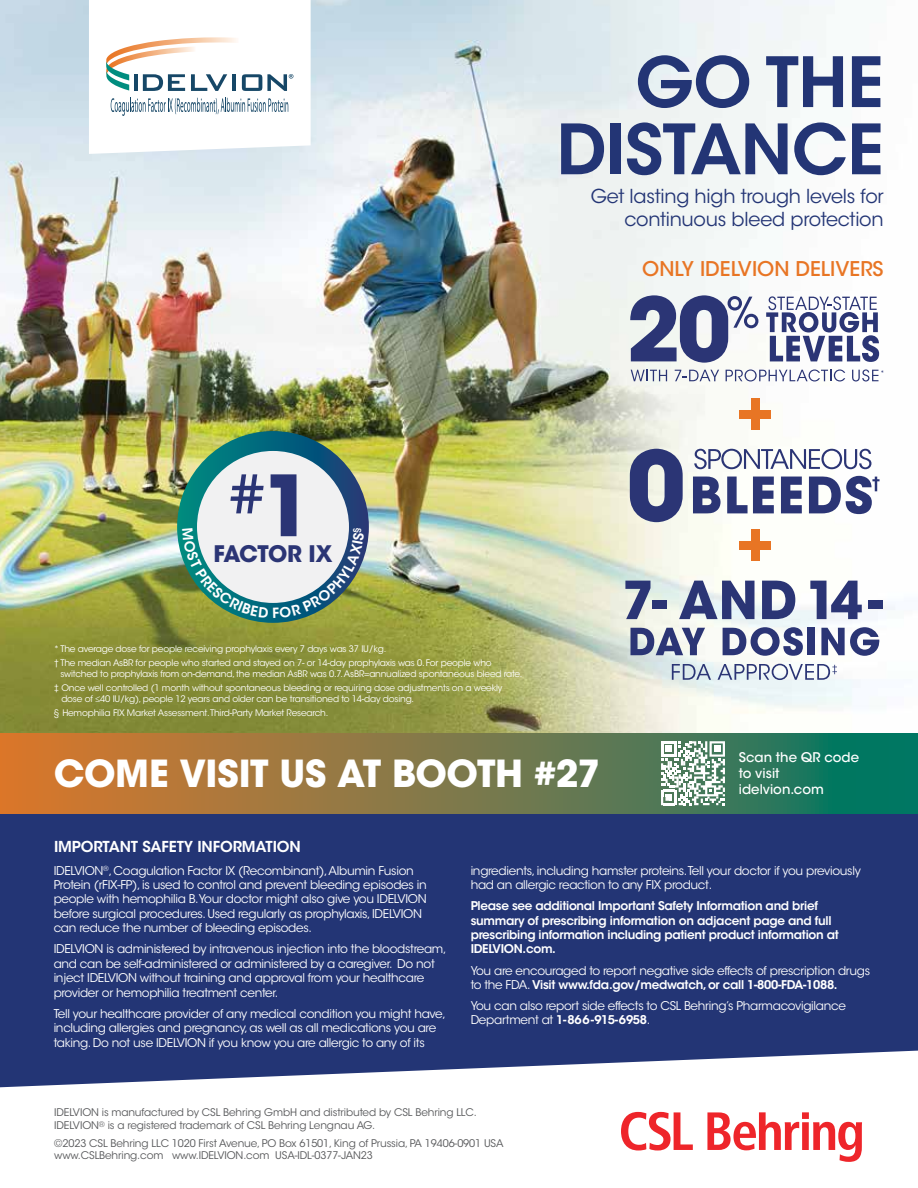
<style>
.page{position:relative;width:918px;height:1188px;background:#fff}
.page>*{position:absolute;margin:0;border:0;box-sizing:border-box;transform-origin:0 0}
.t1{font:600 68.7px/67.2px "ITC Avant Garde Std";letter-spacing:-.01em;color:#233575;text-align:right}
.t2{font:500 61.5px "ITC Avant Garde Std";color:#2b3575}
.t3{font:700 37.05px "ITC Avant Garde Std";letter-spacing:-.015em;color:#fff}
.t4{font:700 22.65px "ITC Avant Garde Std";letter-spacing:-.025em;color:#2b3575}
.t5{font:500 20.25px "ITC Avant Garde Std";color:#e87524}
.t6{font:19.2px/23.7px "ITC Avant Garde Std";letter-spacing:-.01em;color:#233575;text-align:right}
.t7{font:600 15px "ITC Avant Garde Std";letter-spacing:-.01em;color:#fff}
.t8{font:500 13.35px/15.9px "ITC Avant Garde Std";color:#fff}
.t9{font:12px/14.4px "ITC Avant Garde Std";letter-spacing:-.025em;color:#fff}
.t10{font:600 12px/14.4px "ITC Avant Garde Std";letter-spacing:-.025em;color:#fff}
.t11{font:10.5px/12.6px "ITC Avant Garde Std";letter-spacing:-.01em;color:#58595b}
.t12{font:9px/14.4px "ITC Avant Garde Std";letter-spacing:-.02em;color:#fff}
.s1{font-weight:700;font-size:83.55px}
.s2{font-weight:600}
.s3{font-size:7.5px}
</style>
<div class="page">
<img style="left:0;top:0;width:895px;height:733px">
<div style="left:0;top:743px;width:918px;height:445px;background:#233575"></div>
<svg style="left:0;top:733px;width:918px;height:80px;background:#787848"></svg>
<svg style="left:0;top:1051px;width:918px;height:137px;background:#dfe2eb"></svg>
<svg style="left:621px;top:1112px;width:72px;height:39px;background:#f7a3a6"></svg>
<svg style="left:707px;top:1112px;width:155px;height:50px;background:#f8adaf"></svg>
<svg style="left:661px;top:741px;width:64px;height:64px;background:#adc3b5"></svg>
<svg style="left:89px;top:0;width:222px;height:154px"></svg>
<svg style="left:766px;top:296px;width:113px;height:66px"></svg>
<svg style="left:630px;top:295px;width:128px;height:68px"></svg>
<svg style="left:631px;top:370px;width:36px;height:11px"></svg>
<svg style="left:675px;top:370px;width:44px;height:11px"></svg>
<svg style="left:726px;top:369px;width:119px;height:13px"></svg>
<svg style="left:852px;top:369px;width:32px;height:13px"></svg>
<svg style="left:630px;top:449px;width:53px;height:73px;background:#687098"></svg>
<svg style="left:693px;top:477px;width:28px;height:36px"></svg>
<svg style="left:727px;top:477px;width:47px;height:36px"></svg>
<svg style="left:781px;top:477px;width:21px;height:36px"></svg>
<svg style="left:809px;top:476px;width:71px;height:38px"></svg>
<svg style="left:694px;top:449px;width:177px;height:20px"></svg>
<svg style="left:625px;top:581px;width:26px;height:38px"></svg>
<div style="left:653px;top:600px;width:14px;height:8px;background:#2b3575"></div>
<svg style="left:679px;top:581px;width:76px;height:38px"></svg>
<svg style="left:762px;top:581px;width:33px;height:38px"></svg>
<svg style="left:810px;top:581px;width:52px;height:38px"></svg>
<div style="left:868px;top:600px;width:15px;height:8px;background:#2b3575"></div>
<svg style="left:630px;top:628px;width:75px;height:27px"></svg>
<svg style="left:723px;top:627px;width:80px;height:29px"></svg>
<div style="left:808px;top:628px;width:7px;height:27px;background:#2b3575"></div>
<svg style="left:821px;top:627px;width:58px;height:29px"></svg>
<svg style="left:672px;top:664px;width:39px;height:16px"></svg>
<svg style="left:718px;top:664px;width:119px;height:16px"></svg>
<div style="left:751px;top:399px;width:9px;height:31px;background:#e87524"></div>
<div style="left:740px;top:410px;width:31px;height:9px;background:#e87524"></div>
<div style="left:751px;top:530px;width:9px;height:31px;background:#e87524"></div>
<div style="left:740px;top:541px;width:31px;height:9px;background:#e87524"></div>
<svg style="left:177px;top:431px;width:192px;height:192px"></svg>
<h1 class="t1" style="left:556px;top:48px;width:329px">GO THE<br>DISTANCE</h1>
<h3 class="t6" style="left:591px;top:184px;width:294px">Get lasting high trough levels for continuous bleed protection</h3>
<h3 class="t5" style="left:642px;top:257px;width:243px">ONLY IDELVION DELIVERS</h3>
<h2 class="t2" style="left:229px;top:456px;width:86px">#<span class="s1">1</span></h2>
<h3 class="t4" style="left:213px;top:539px;width:121px">FACTOR IX</h3>
<p class="t12" style="left:54px;top:641px;width:440px">* The average dose for people receiving prophylaxis every 7 days was 37 IU/kg.<br>† The median AsBR for people who started and stayed on 7- or 14-day prophylaxis was 0. For people who</p>
<p class="t12" style="left:54px;top:666px;width:470px;text-indent:7px">switched to prophylaxis from on-demand, the median AsBR was 0.7. AsBR=annualized spontaneous bleed rate. ‡ Once well controlled (1 month without spontaneous bleeding or requiring dose adjustments on a weekly</p>
<p class="t12" style="left:54px;top:692px;width:362px;text-indent:8px">dose of ≤40 IU/kg), people 12 years and older can be transitioned to 14-day dosing. § Hemophilia FIX Market Assessment.Third-Party Market Research.</p>
<h3 class="t3" style="left:54px;top:749px;width:548px">COME VISIT US AT BOOTH #27</h3>
<p class="t8" style="left:739px;top:749px;width:122px">Scan the QR code to visit idelvion.com</p>
<p class="t7" style="left:54px;top:837px;width:248px">IMPORTANT SAFETY INFORMATION</p>
<p class="t9" style="left:54px;top:863px;width:375px">IDELVION<sup>®</sup>, Coagulation Factor IX (Recombinant), Albumin Fusion Protein (rFIX-FP), is used to control and prevent bleeding episodes in people with hemophilia B.Your doctor might also give you IDELVION before surgical procedures. Used regularly as prophylaxis, IDELVION can reduce the number of bleeding episodes.</p>
<p class="t9" style="left:54px;top:942px;width:394px">IDELVION is administered by intravenous injection into the bloodstream, and can be self-administered or administered by a caregiver. Do not inject IDELVION without training and approval from your healthcare provider or hemophilia treatment center.</p>
<p class="t9" style="left:54px;top:1006px;width:394px">Tell your healthcare provider of any medical condition you might have, including allergies and pregnancy, as well as all medications you are taking. Do not use IDELVION if you know you are allergic to any of its</p>
<p class="t9" style="left:471px;top:863px;width:392px">ingredients, including hamster proteins.Tell your doctor if you previously had an allergic reaction to any FIX product.</p>
<p class="t10" style="left:471px;top:899px;width:370px">Please see additional Important Safety Information and brief summary of prescribing information on adjacent page and full prescribing information including patient product information at IDELVION.com.</p>
<p class="t9" style="left:471px;top:963px;width:401px">You are encouraged to report negative side effects of prescription drugs to the FDA. <span class="s2">Visit www.fda.gov/medwatch, or call 1-800-FDA-1088.</span></p>
<p class="t9" style="left:471px;top:999px;width:377px">You can also report side effects to CSL Behring’s Pharmacovigilance<br>Department at <span class="s2">1-866-915-6958</span>.</p>
<p class="t11" style="left:54px;top:1106px;width:424px">IDELVION is manufactured by CSL Behring GmbH and distributed by CSL Behring LLC.<br>IDELVION<span class="s3">®</span> is a registered trademark of CSL Behring Lengnau AG.</p>
<p class="t11" style="left:54px;top:1137px;width:451px">©2023 CSL Behring LLC 1020 First Avenue, PO Box 61501, King of Prussia, PA 19406-0901 USA www.CSLBehring.com www.IDELVION.com USA-IDL-0377-JAN23</p>
</div>
